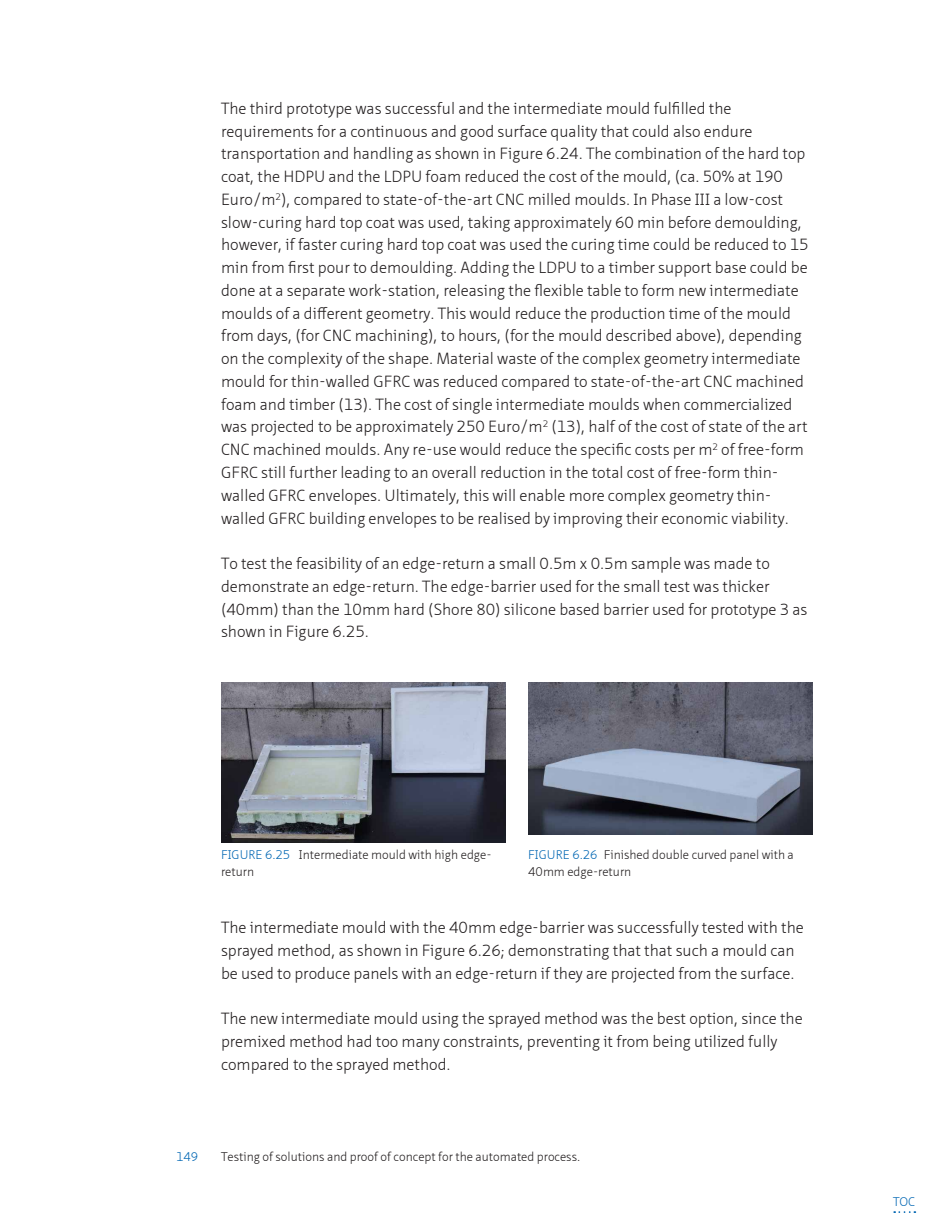
<style>
.page{position:relative;width:938px;height:1221px;background:#fff}
.page>*{position:absolute;margin:0;border:0;box-sizing:border-box;transform-origin:0 0}
.BODY_Normal{font:300 15.75px/22.8px "Neue Sans Pro";color:#231f20}
.BODY_Normal_-_No_Bla{font:300 15.75px/22.8px "Neue Sans Pro";color:#231f20}
.t1{font:300 12.25px/17.2px "Neue Sans Pro";color:#231f20}
.t2{font:300 12.25px "Neue Sans Pro";color:#0066b3}
.s1{color:#0066b3}
</style>
<div class="page">
<img style="left:221px;top:682px;width:284px;height:160px">
<img style="left:528px;top:682px;width:284px;height:152px">
<svg style="left:894px;top:1211px;width:21px;height:1px"></svg>
<p class="BODY_Normal" style="left:221px;top:97px;width:589px">The third prototype was successful and the intermediate mould fulfilled the requirements for a continuous and good surface quality that could also endure transportation and handling as shown in Figure 6.24. The combination of the hard top coat, the HDPU and the LDPU foam reduced the cost of the mould, (ca. 50% at 190<br>Euro/m<sup>2</sup>), compared to state-of-the-art CNC milled moulds. In Phase III a low-cost slow-curing hard top coat was used, taking approximately 60 min before demoulding, however, if faster curing hard top coat was used the curing time could be reduced to 15 min from first pour to demoulding. Adding the LDPU to a timber support base could be done at a separate work-station, releasing the flexible table to form new intermediate moulds of a different geometry. This would reduce the production time of the mould from days, (for CNC machining), to hours, (for the mould described above), depending on the complexity of the shape. Material waste of the complex geometry intermediate mould for thin-walled GFRC was reduced compared to state-of-the-art CNC machined foam and timber (13). The cost of single intermediate moulds when commercialized was projected to be approximately 250 Euro/m<sup>2</sup> (13), half of the cost of state of the art CNC machined moulds. Any re-use would reduce the specific costs per m<sup>2</sup> of free-form GFRC still further leading to an overall reduction in the total cost of free-form thin&shy;walled GFRC envelopes. Ultimately, this will enable more complex geometry thin&shy;walled GFRC building envelopes to be realised by improving their economic viability.</p>
<p class="BODY_Normal_-_No_Bla" style="left:221px;top:552px;width:588px">To test the feasibility of an edge-return a small 0.5m x 0.5m sample was made to demonstrate an edge-return. The edge-barrier used for the small test was thicker (40mm) than the 10mm hard (Shore 80) silicone based barrier used for prototype 3 as shown in Figure 6.25.</p>
<p class="t2" style="left:221px;top:846px;width:15px">Figure</p>
<p class="t1" style="left:265px;top:845px;width:228px"><span class="s1">6.25</span> Intermediate mould with high edge-</p>
<p class="t1" style="left:221px;top:862px;width:35px">return</p>
<p class="t1" style="left:528px;top:845px;width:267px;text-indent:44px"><span class="s1">6.26</span> Finished double curved panel with a<br>40mm edge-return</p>
<p class="t2" style="left:528px;top:846px;width:15px">Figure</p>
<p class="BODY_Normal" style="left:221px;top:916px;width:584px">The intermediate mould with the 40mm edge-barrier was successfully tested with the sprayed method, as shown in Figure 6.26; demonstrating that that such a mould can be used to produce panels with an edge-return if they are projected from the surface.</p>
<p class="BODY_Normal" style="left:221px;top:1007px;width:583px">The new intermediate mould using the sprayed method was the best option, since the premixed method had too many constraints, preventing it from being utilized fully compared to the sprayed method.</p>
<p class="t2" style="left:176px;top:1148px;width:24px">149</p>
<p class="t1" style="left:221px;top:1147px;width:361px">Testing of solutions and proof of concept for the automated process.</p>
<p class="t2" style="left:893px;top:1193px;width:23px">TOC</p>
</div>
